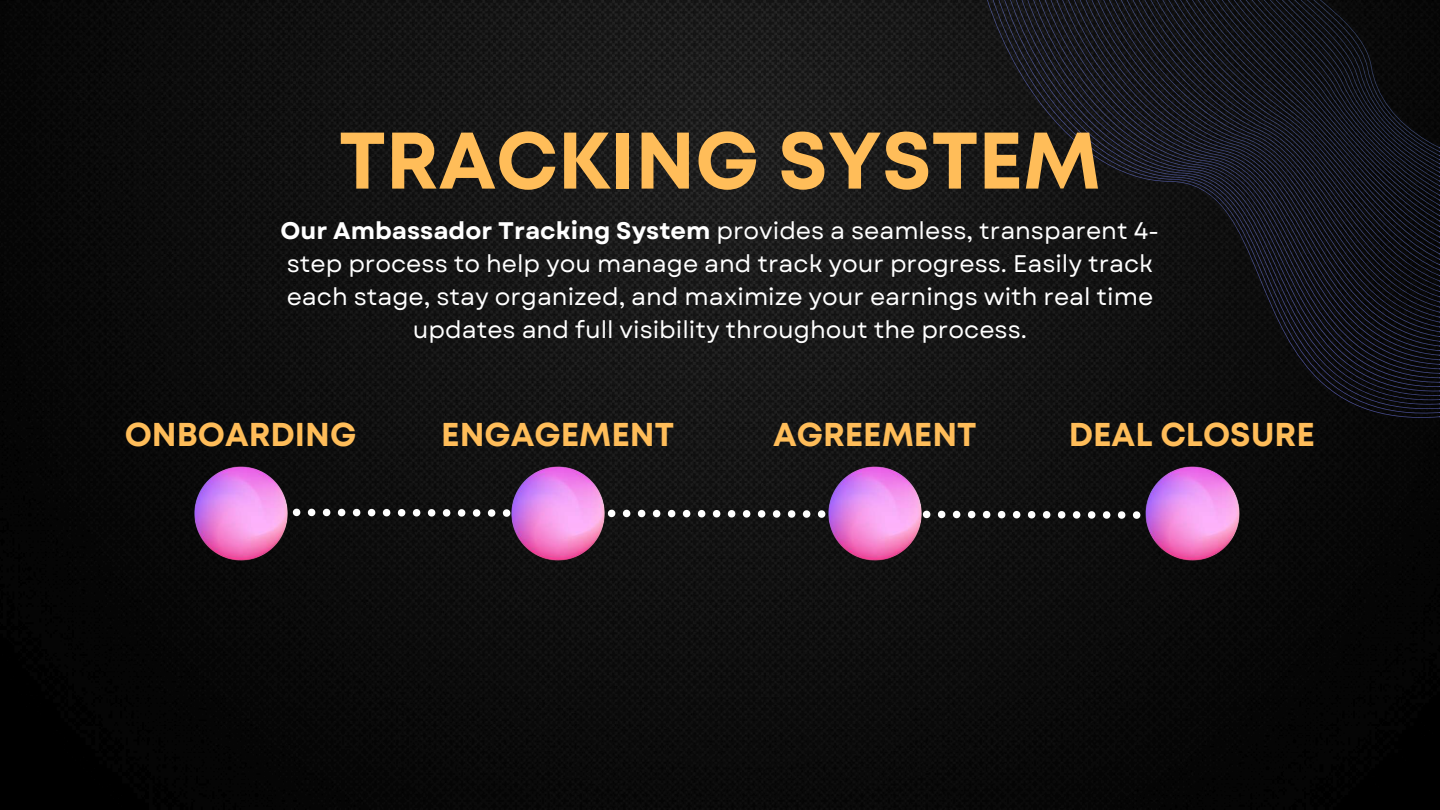
<style>
.page{position:relative;width:1440px;height:810px;background:#fff}
.page>*{position:absolute;margin:0;border:0;box-sizing:border-box;transform-origin:0 0}
.t1{font:700 80px "Mont";color:#ffbd59}
.t2{font:700 33px "Mont";color:#ffbd59}
.t3{font:24px/33px "Garet";color:#fff;text-align:center}
.s1{font-weight:700}
</style>
<div class="page">
<img style="left:0;top:0;width:1440px;height:810px">
<svg style="left:289px;top:508px;width:503px;height:11px"></svg>
<img style="left:192px;top:465px;width:97px;height:97px">
<img style="left:509px;top:465px;width:97px;height:97px">
<svg style="left:792px;top:0;width:648px;height:592px;background:#1b181d"></svg>
<h1 class="t1" style="left:339px;top:131px;width:763px">TRACKING SYSTEM</h1>
<p class="t3" style="left:281px;top:214px;width:880px"><span class="s1">Our Ambassador Tracking System</span> provides a seamless, transparent 4- step process to help you manage and track your progress. Easily track each stage, stay organized, and maximize your earnings with real time updates and full visibility throughout the process.</p>
<h2 class="t2" style="left:125px;top:422px;width:233px">ONBOARDING</h2>
<h2 class="t2" style="left:441px;top:422px;width:234px">ENGAGEMENT</h2>
<h2 class="t2" style="left:773px;top:422px;width:205px">AGREEMENT</h2>
<h2 class="t2" style="left:1069px;top:422px;width:248px">DEAL CLOSURE</h2>
</div>
